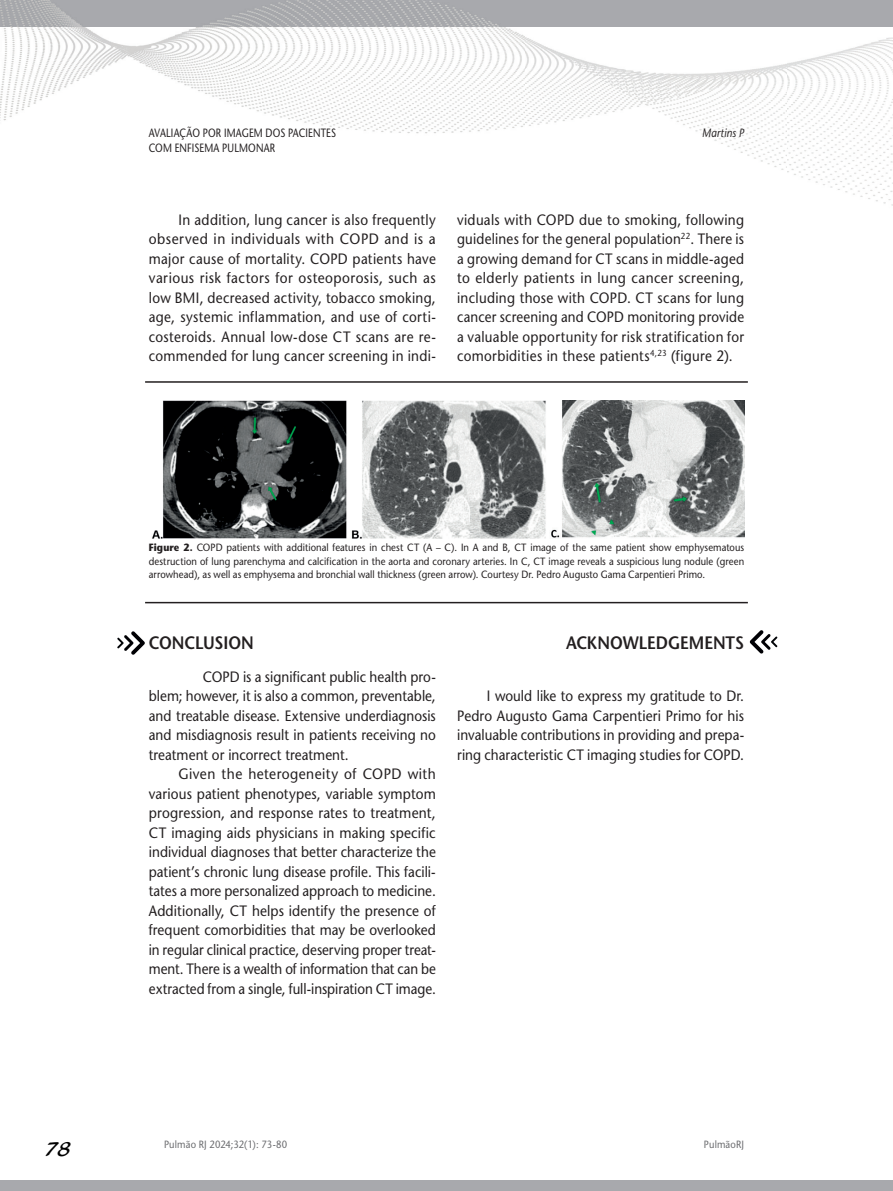
<style>
.page{position:relative;width:893px;height:1191px;background:#fff}
.page>*{position:absolute;margin:0;border:0;box-sizing:border-box;transform-origin:0 0}
.t1{font:21px "Blacklight D";color:#000}
.t2{font:600 18px "Stone Sans";letter-spacing:-.01em;color:#231f20;scale:.9 1}
.t3{font:15px/19.5px "Stone Sans";letter-spacing:.01em;color:#231f20;text-align:justify;scale:.9 1}
.t4{font:15px/19.5px "Stone Sans";letter-spacing:.01em;color:#231f20;text-align:justify;scale:.92 1}
.t5{font:12px "Stone Sans";letter-spacing:.015em;color:#231f20;scale:.8 1}
.t6{font:italic 12px "Stone Sans";letter-spacing:.01em;color:#231f20;scale:.85 1}
.t7{font:10.5px/13.5px "Stone Sans";letter-spacing:.005em;color:#231f20;text-align:justify;scale:.9 1}
.t8{font:10.5px "Stone Sans";letter-spacing:.015em;color:#6c6d70;scale:.9 1}
.s1{font-weight:700}
</style>
<div class="page">
<img style="left:0;top:0;width:893px;height:206px">
<div style="left:0;top:1180px;width:893px;height:11px;background:#a8a9ad"></div>
<svg style="left:750px;top:630px;width:27px;height:23px"></svg>
<svg style="left:117px;top:631px;width:28px;height:23px"></svg>
<img style="left:152px;top:400px;width:592px;height:138px">
<hr style="left:145px;top:381px;width:603px;height:2px;background:#231f20">
<hr style="left:145px;top:602px;width:603px;height:1px;background:#231f20">
<p class="t5" style="left:149px;top:126px;width:236px">AVALIAÇÃO POR IMAGEM DOS PACIENTES</p>
<p class="t6" style="left:702px;top:126px;width:51px">Martins P</p>
<p class="t5" style="left:149px;top:140px;width:160px">COM ENFISEMA PULMONAR</p>
<p class="t3" style="left:149px;top:210px;width:320px;text-indent:30px">In addition, lung cancer is also frequently observed in individuals with COPD and is a major cause of mortality. COPD patients have various risk factors for osteoporosis, such as low BMI, decreased activity, tobacco smoking, age, systemic inflammation, and use of corti&shy;costeroids. Annual low-dose CT scans are re&shy;commended for lung cancer screening in indi-</p>
<p class="t3" style="left:457px;top:210px;width:320px">viduals with COPD due to smoking, following guidelines for the general population<sup>22</sup>. There is a growing demand for CT scans in middle-aged to elderly patients in lung cancer screening, including those with COPD. CT scans for lung cancer screening and COPD monitoring provide a valuable opportunity for risk stratification for comorbidities in these patients<sup>4,23</sup> (figure 2).</p>
<p class="t7" style="left:149px;top:541px;width:663px"><span class="s1">Figure 2.</span> COPD patients with additional features in chest CT (A – C). In A and B, CT image of the same patient show emphysematous destruction of lung parenchyma and calcification in the aorta and coronary arteries. In C, CT image reveals a suspicious lung nodule (green arrowhead), as well as emphysema and bronchial wall thickness (green arrow). Courtesy Dr. Pedro Augusto Gama Carpentieri Primo.</p>
<p class="t2" style="left:149px;top:632px;width:118px">CONCLUSION</p>
<p class="t3" style="left:149px;top:666px;width:320px;text-indent:54px">COPD is a significant public health pro&shy;blem; however, it is also a common, preventable, and treatable disease. Extensive underdiagnosis and misdiagnosis result in patients receiving no treatment or incorrect treatment.</p>
<p class="t4" style="left:149px;top:764px;width:314px;text-indent:30px">Given the heterogeneity of COPD with various patient phenotypes, variable symptom progression, and response rates to treatment, CT imaging aids physicians in making specific individual diagnoses that better characterize the patient’s chronic lung disease profile. This facili&shy;tates a more personalized approach to medicine.<br>Additionally, CT helps identify the presence of frequent comorbidities that may be overlooked in regular clinical practice, deserving proper treat&shy;ment. There is a wealth of information that can be extracted from a single, full-inspiration CT image.</p>
<p class="t2" style="left:566px;top:632px;width:199px">ACKNOWLEDGEMENTS</p>
<p class="t3" style="left:457px;top:686px;width:320px;text-indent:30px">I would like to express my gratitude to Dr.<br>Pedro Augusto Gama Carpentieri Primo for his invaluable contributions in providing and prepa&shy;ring characteristic CT imaging studies for COPD.</p>
<h1 class="t1" style="left:45px;top:1135px;width:28px">78</h1>
<p class="t8" style="left:164px;top:1138px;width:138px">Pulmão RJ 2024;32(1): 73-80</p>
<p class="t8" style="left:704px;top:1138px;width:46px">PulmãoRJ</p>
</div>
